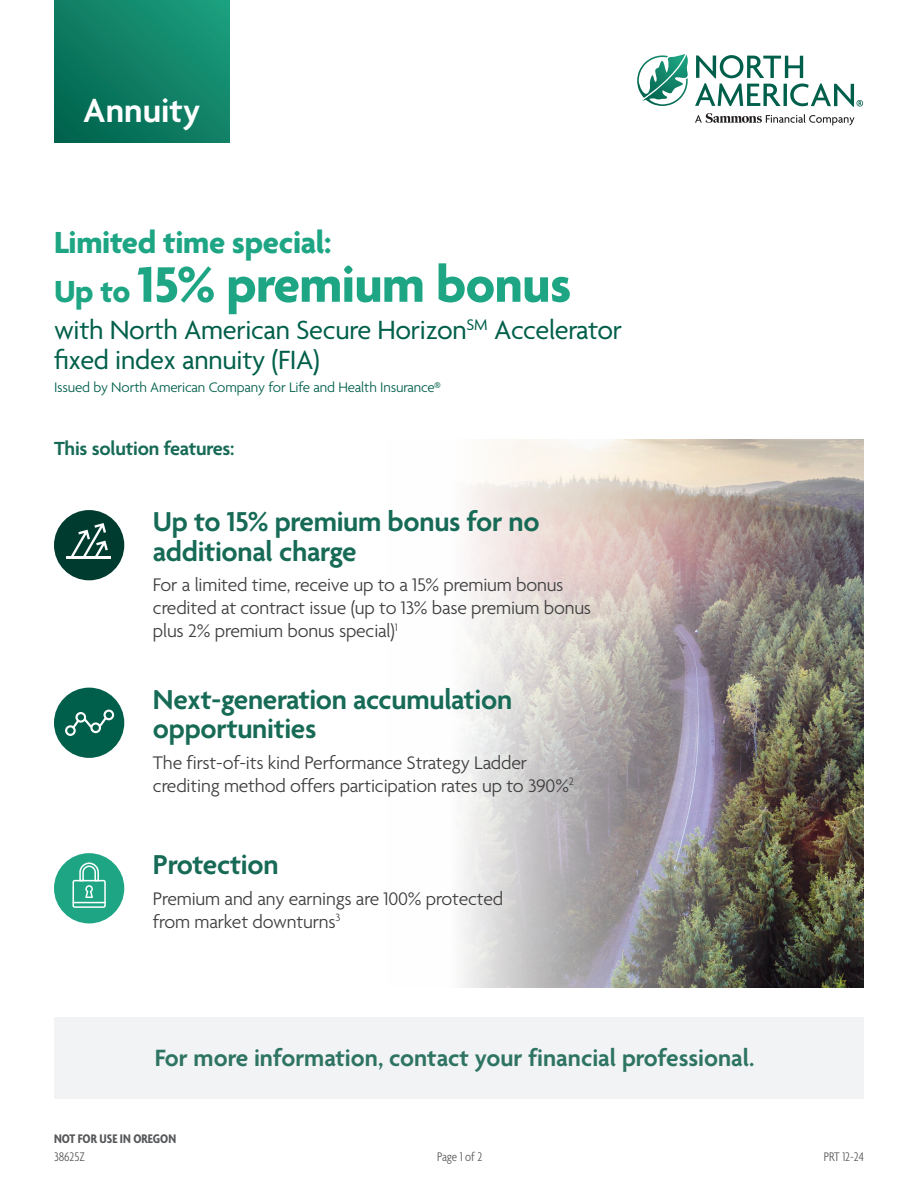
<style>
.page{position:relative;width:918px;height:1188px;background:#fff}
.page>*{position:absolute;margin:0;border:0;box-sizing:border-box;transform-origin:0 0}
.InsideCover_Header{font:700 54px "Agenda";letter-spacing:-.01em;color:#1ea684}
.t1{font:600 36px "Agenda";color:#fff}
.InsideCover_Header-2{font:700 33px "Agenda";letter-spacing:-.01em;color:#1ea684}
.Body_Copy{font:600 29.55px/29.5px "Agenda";letter-spacing:-.01em;color:#166a56}
.InsideCover_Header-3{font:28.5px/30px "Agenda";letter-spacing:-.01em;color:#005f4a}
.Disclosures{font:600 25.5px "Agenda";color:#2e7463}
.Body_Copy-2{font:600 20.55px "Agenda";letter-spacing:-.01em;color:#166a56}
.Body_Copy-3{font:300 19.65px/23px "Agenda";letter-spacing:-.01em;color:#3e3e3f}
.InsideCover_Header-4{font:300 15px "Agenda";letter-spacing:-.01em;color:#005f4a}
.t2{font:300 condensed 13.5px "Agenda";color:#57585a}
.t3{font:700 condensed 13.5px "Agenda";color:#57585a}
.s1{font-size:33px}
</style>
<div class="page">
<svg style="left:637px;top:54px;width:51px;height:52px"></svg>
<svg style="left:695px;top:113px;width:160px;height:13px"></svg>
<svg style="left:695px;top:55px;width:168px;height:52px"></svg>
<svg style="left:54px;top:0;width:176px;height:142px;background:#0f7f65"></svg>
<img style="left:462px;top:440px;width:402px;height:547px">
<div style="left:54px;top:510px;width:70px;height:70px;background:#003b2f;border-radius:50%"></div>
<svg style="left:71px;top:523px;width:37px;height:33px"></svg>
<hr style="left:66px;top:556px;width:45px;height:2px;background:#fff">
<div style="left:54px;top:688px;width:70px;height:70px;background:#005f4a;border-radius:50%"></div>
<svg style="left:65px;top:710px;width:49px;height:26px"></svg>
<div style="left:54px;top:1018px;width:810px;height:81px;background:#f2f3f4"></div>
<div style="left:54px;top:853px;width:70px;height:70px;background:#1ea684;border-radius:50%"></div>
<svg style="left:73px;top:862px;width:33px;height:46px"></svg>
<h2 class="t1" style="left:83px;top:91px;width:118px">Annuity</h2>
<p class="InsideCover_Header-2" style="left:54px;top:225px;width:279px">Limited time special:</p>
<p class="InsideCover_Header" style="left:54px;top:255px;width:519px"><span class="s1">Up to</span> 15% premium bonus</p>
<p class="InsideCover_Header-3" style="left:54px;top:317px;width:570px">with North American Secure Horizon<sup>SM</sup> Accelerator fixed index annuity (FIA)</p>
<p class="InsideCover_Header-4" style="left:54px;top:379px;width:389px">Issued by North American Company for Life and Health Insurance®</p>
<p class="Body_Copy-2" style="left:54px;top:437px;width:182px">This solution features:</p>
<p class="Body_Copy" style="left:153px;top:509px;width:388px">Up to 15% premium bonus for no additional charge</p>
<p class="Body_Copy-3" style="left:153px;top:575px;width:440px">For a limited time, receive up to a 15% premium bonus credited at contract issue (up to 13% base premium bonus plus 2% premium bonus special)<sup>1</sup></p>
<p class="Body_Copy" style="left:153px;top:686px;width:361px">Next-generation accumulation opportunities</p>
<p class="Body_Copy-3" style="left:153px;top:752px;width:423px">The first-of-its kind Performance Strategy Ladder crediting method offers participation rates up to 390%<sup>2</sup></p>
<p class="Body_Copy" style="left:153px;top:852px;width:127px">Protection</p>
<p class="Body_Copy-3" style="left:153px;top:888px;width:352px">Premium and any earnings are 100% protected from market downturns<sup>3</sup></p>
<p class="Disclosures" style="left:155px;top:1044px;width:601px">For more information, contact your financial professional.</p>
<p class="t3" style="left:54px;top:1131px;width:124px">NOT FOR USE IN OREGON</p>
<p class="t2" style="left:54px;top:1149px;width:32px">38625Z</p>
<p class="t2" style="left:437px;top:1149px;width:47px">Page 1 of 2</p>
<p class="t2" style="left:824px;top:1149px;width:42px">PRT 12-24</p>
</div>
